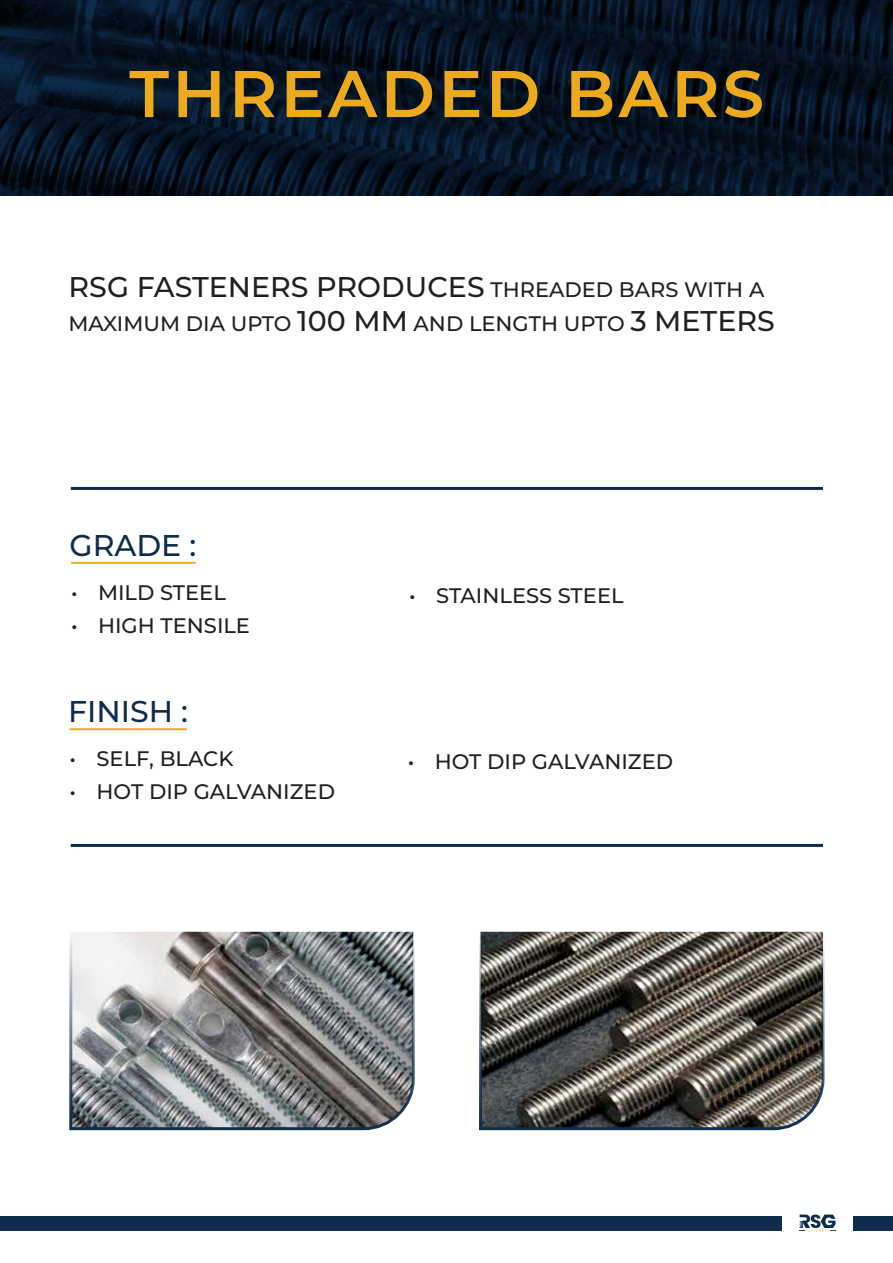
<style>
.page{position:relative;width:893px;height:1263px;background:#fff}
.page>*{position:absolute;margin:0;border:0;box-sizing:border-box;transform-origin:0 0}
.t1{font:600 65.85px "Montserrat";letter-spacing:.05em;color:#eeaa1f}
.t2{font:500 30px "Montserrat";color:#0e2c4c}
.t3{font:500 28.5px "Montserrat";color:#231f20}
.t4{font:500 21px "Montserrat";color:#231f20}
.s1{font-size:21px}
.s2{font-size:28.5px}
</style>
<div class="page">
<svg style="left:0;top:0;width:893px;height:195px;background:#051322"></svg>
<hr style="left:71px;top:487px;width:752px;height:3px;background:#0e2c4c">
<hr style="left:71px;top:844px;width:752px;height:3px;background:#0e2c4c">
<hr style="left:70px;top:728px;width:117px;height:2px;background:#eeaa1f">
<hr style="left:71px;top:562px;width:125px;height:2px;background:#eeaa1f">
<svg style="left:479px;top:931px;width:346px;height:200px;background:#615e57"></svg>
<svg style="left:69px;top:931px;width:346px;height:200px;background:#8a8c8e"></svg>
<div style="left:0;top:1216px;width:781px;height:14px;background:#0e2c4c"></div>
<div style="left:854px;top:1216px;width:39px;height:14px;background:#0e2c4c"></div>
<svg style="left:800px;top:1214px;width:35px;height:18px"></svg>
<h1 class="t1" style="left:129px;top:50px;width:636px">THREADED BARS</h1>
<h3 class="t3" style="left:69px;top:268px;width:697px">RSG FASTENERS PRODUCES <span class="s1">THREADED BARS WITH A</span></h3>
<p class="t4" style="left:69px;top:310px;width:708px">MAXIMUM DIA UPTO <span class="s2">100 MM</span> AND LENGTH UPTO <span class="s2">3 METERS</span></p>
<h2 class="t2" style="left:70px;top:525px;width:128px">GRADE :</h2>
<p class="t4" style="left:71px;top:578px;width:156px">• MILD STEEL</p>
<p class="t4" style="left:71px;top:611px;width:181px">• HIGH TENSILE</p>
<h2 class="t2" style="left:68px;top:692px;width:121px">FINISH :</h2>
<p class="t4" style="left:70px;top:744px;width:165px">• SELF, BLACK</p>
<p class="t4" style="left:70px;top:778px;width:267px">• HOT DIP GALVANIZED</p>
<p class="t4" style="left:409px;top:581px;width:216px">• STAINLESS STEEL</p>
<p class="t4" style="left:408px;top:747px;width:267px">• HOT DIP GALVANIZED</p>
</div>
